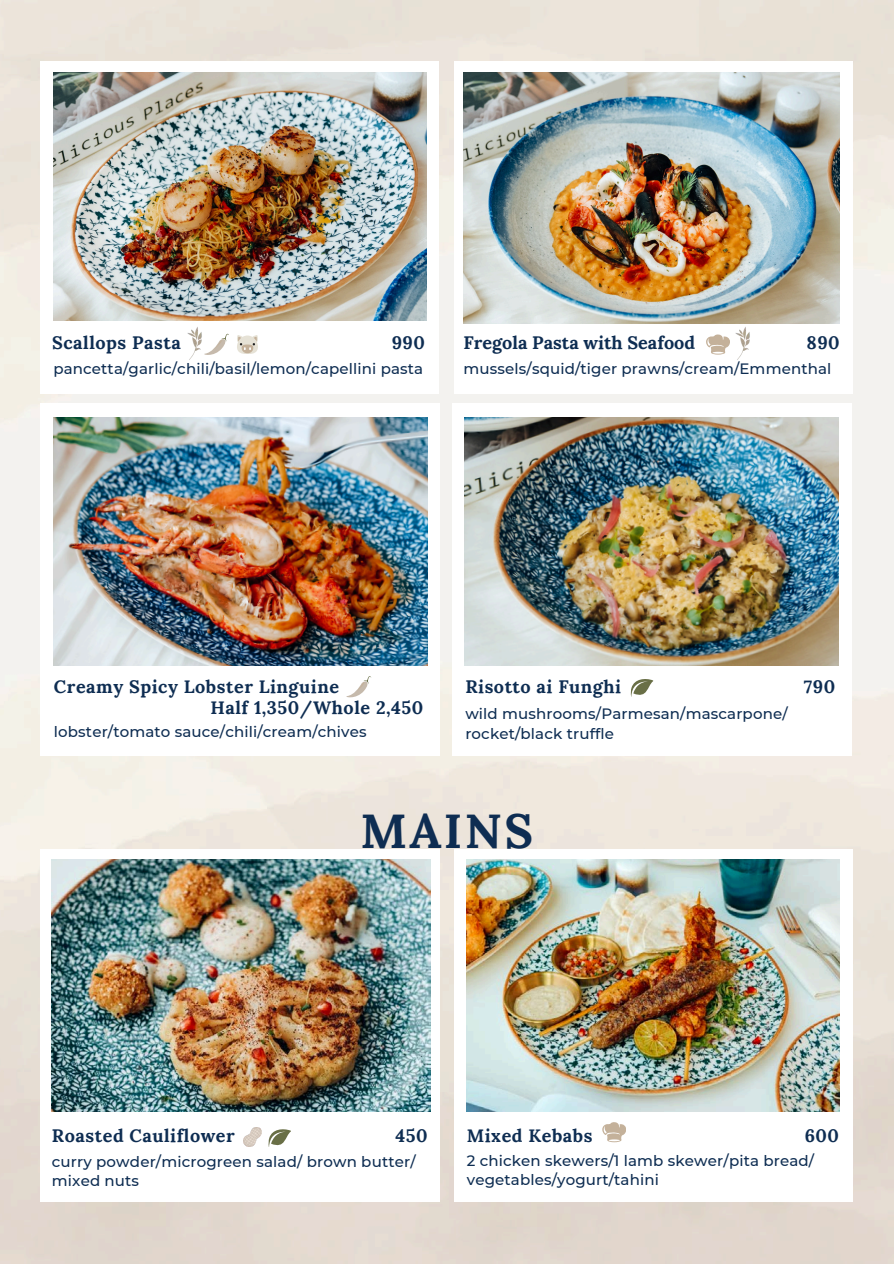
<style>
.page{position:relative;width:894px;height:1264px;background:#fff}
.page>*{position:absolute;margin:0;border:0;box-sizing:border-box;transform-origin:0 0}
.t1{font:700 48px "Lora";letter-spacing:.05em;color:#0e2d52}
.t2{font:700 18px "Lora";letter-spacing:.03em;color:#0e2d52}
.t3{font:700 18px "Lora";color:#0e2d52}
.t4{font:500 15px/19.2px "Montserrat";letter-spacing:.01em;color:#0e2d52}
</style>
<div class="page">
<img style="left:463px;top:72px;width:376px;height:251px">
<img style="left:52px;top:859px;width:378px;height:252px">
<img style="left:466px;top:859px;width:373px;height:252px">
<img style="left:54px;top:72px;width:372px;height:248px">
<img style="left:53px;top:418px;width:374px;height:247px">
<img style="left:464px;top:418px;width:374px;height:247px">
<svg style="left:706px;top:334px;width:23px;height:20px"></svg>
<svg style="left:207px;top:334px;width:22px;height:21px"></svg>
<svg style="left:346px;top:676px;width:26px;height:21px"></svg>
<svg style="left:630px;top:679px;width:23px;height:17px"></svg>
<svg style="left:268px;top:1129px;width:23px;height:17px"></svg>
<svg style="left:602px;top:1122px;width:23px;height:20px"></svg>
<img style="left:243px;top:1127px;width:18px;height:19px">
<img style="left:187px;top:327px;width:20px;height:33px">
<img style="left:735px;top:327px;width:15px;height:33px">
<svg style="left:237px;top:335px;width:21px;height:19px"></svg>
<p class="t2" style="left:52px;top:331px;width:130px">Scallops Pasta</p>
<h2 class="t2" style="left:391px;top:331px;width:35px">990</h2>
<h2 class="t4" style="left:53px;top:358px;width:371px">pancetta/garlic/chili/basil/lemon/capellini pasta</h2>
<p class="t3" style="left:463px;top:331px;width:233px">Fregola Pasta with Seafood</p>
<p class="t2" style="left:806px;top:331px;width:35px">890</p>
<p class="t4" style="left:463px;top:358px;width:369px">mussels/squid/tiger prawns/cream/Emmenthal</p>
<p class="t2" style="left:54px;top:674px;width:286px">Creamy Spicy Lobster Linguine</p>
<h2 class="t2" style="left:210px;top:696px;width:214px">Half 1,350/Whole 2,450</h2>
<p class="t4" style="left:54px;top:722px;width:314px">lobster/tomato sauce/chili/cream/chives</p>
<h2 class="t2" style="left:465px;top:674px;width:157px">Risotto ai Funghi</h2>
<p class="t2" style="left:803px;top:674px;width:33px">790</p>
<p class="t4" style="left:465px;top:704px;width:324px">wild mushrooms/Parmesan/mascarpone/ rocket/black truffle</p>
<h2 class="t1" style="left:360px;top:800px;width:174px">MAINS</h2>
<h2 class="t2" style="left:52px;top:1124px;width:184px">Roasted Cauliflower</h2>
<h2 class="t2" style="left:395px;top:1124px;width:34px">450</h2>
<p class="t4" style="left:52px;top:1151px;width:365px">curry powder/microgreen salad/ brown butter/</p>
<p class="t4" style="left:52px;top:1170px;width:89px">mixed nuts</p>
<p class="t2" style="left:466px;top:1123px;width:127px">Mixed Kebabs</p>
<h2 class="t2" style="left:804px;top:1123px;width:36px">600</h2>
<p class="t4" style="left:466px;top:1151px;width:349px">2 chicken skewers/1 lamb skewer/pita bread/ vegetables/yogurt/tahini</p>
</div>
